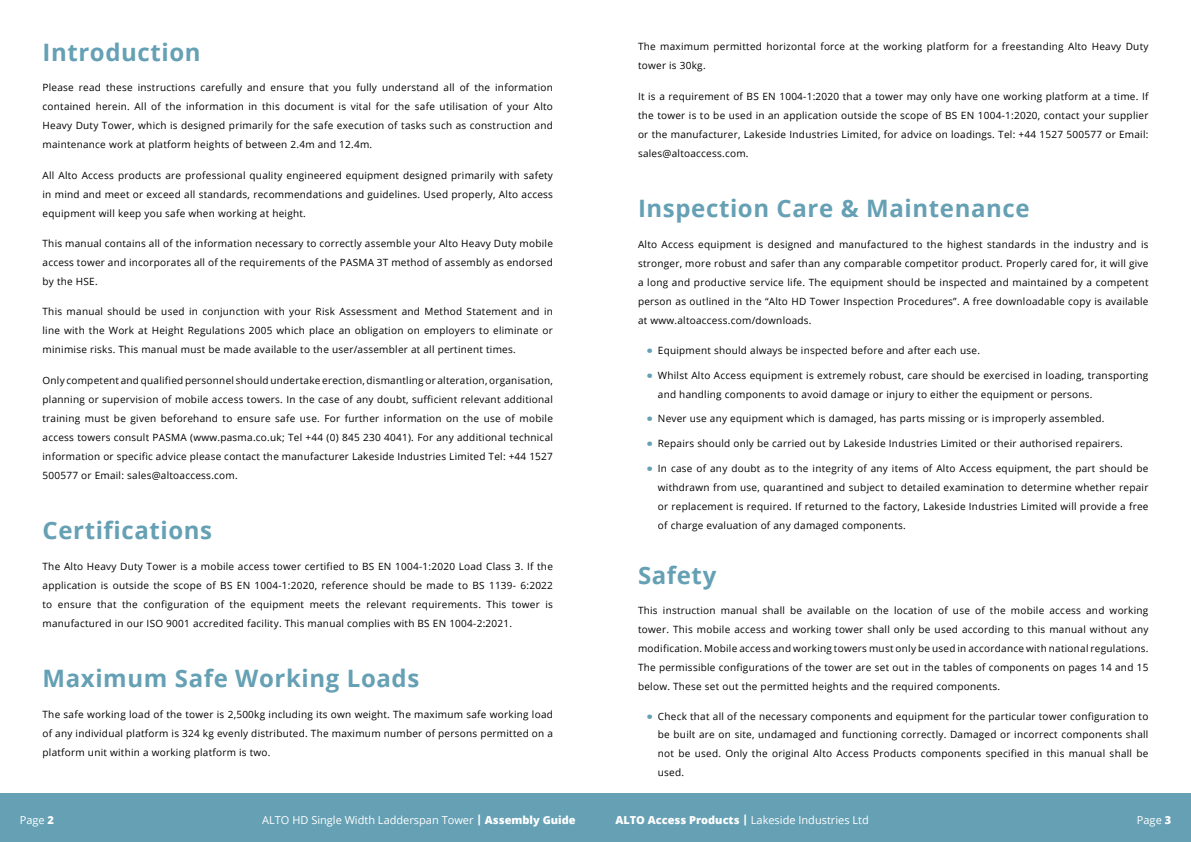
<style>
.page{position:relative;width:1191px;height:842px;background:#fff}
.page>*{position:absolute;margin:0;border:0;box-sizing:border-box;transform-origin:0 0}
.t1{font:700 24px "Open Sans";letter-spacing:.025em;color:#65a0b4}
.t2{font:800 23px "Open Sans";color:#65a0b4}
.t3{font:11px "Open Sans";color:#fff}
.t4{font:10px/19px "Open Sans";letter-spacing:.025em;color:#000;text-align:justify}
.s1{font-weight:800}
</style>
<div class="page">
<div style="left:0;top:794px;width:595px;height:48px;background:#65a0b4"></div>
<div style="left:595px;top:794px;width:596px;height:48px;background:#65a0b4"></div>
<p class="t1" style="left:43px;top:35px;width:160px">Introduction</p>
<p class="t4" style="left:43px;top:78px;width:512px">Please read these instructions carefully and ensure that you fully understand all of the information contained herein. All of the information in this document is vital for the safe utilisation of your Alto Heavy Duty Tower, which is designed primarily for the safe execution of tasks such as construction and maintenance work at platform heights of between 2.4m and 12.4m.</p>
<p class="t4" style="left:43px;top:165px;width:512px">All Alto Access products are professional quality engineered equipment designed primarily with safety in mind and meet or exceed all standards, recommendations and guidelines. Used properly, Alto access equipment will keep you safe when working at height.</p>
<p class="t4" style="left:43px;top:234px;width:512px">This manual contains all of the information necessary to correctly assemble your Alto Heavy Duty mobile access tower and incorporates all of the requirements of the PASMA 3T method of assembly as endorsed by the HSE.</p>
<p class="t4" style="left:43px;top:302px;width:512px">This manual should be used in conjunction with your Risk Assessment and Method Statement and in line with the Work at Height Regulations 2005 which place an obligation on employers to eliminate or minimise risks. This manual must be made available to the user/assembler at all pertinent times.</p>
<p class="t4" style="left:43px;top:370px;width:512px">Only competent and qualified personnel should undertake erection, dismantling or alteration, organisation, planning or supervision of mobile access towers. In the case of any doubt, sufficient relevant additional training must be given beforehand to ensure safe use. For further information on the use of mobile access towers consult PASMA (www.pasma.co.uk; Tel +44 (0) 845 230 4041). For any additional technical information or specific advice please contact the manufacturer Lakeside Industries Limited Tel: +44 1527<br>500577 or Email: sales@altoaccess.com.</p>
<p class="t1" style="left:43px;top:514px;width:171px">Certifications</p>
<p class="t4" style="left:43px;top:556px;width:512px">The Alto Heavy Duty Tower is a mobile access tower certified to BS EN 1004-1:2020 Load Class 3. If the application is outside the scope of BS EN 1004-1:2020, reference should be made to BS 1139- 6:2022 to ensure that the configuration of the equipment meets the relevant requirements. This tower is manufactured in our ISO 9001 accredited facility. This manual complies with BS EN 1004-2:2021.</p>
<p class="t1" style="left:43px;top:662px;width:378px">Maximum Safe Working Loads</p>
<p class="t4" style="left:43px;top:704px;width:512px">The safe working load of the tower is 2,500kg including its own weight. The maximum safe working load of any individual platform is 324 kg evenly distributed. The maximum number of persons permitted on a platform unit within a working platform is two.</p>
<p class="t3" style="left:20px;top:813px;width:36px">Page <span class="s1">2</span></p>
<p class="t3" style="left:262px;top:813px;width:315px">ALTO HD Single Width Ladderspan Tower <span class="s1">| Assembly Guide</span></p>
<p class="t4" style="left:638px;top:37px;width:512px">The maximum permitted horizontal force at the working platform for a freestanding Alto Heavy Duty tower is 30kg.</p>
<p class="t4" style="left:638px;top:86px;width:512px">It is a requirement of BS EN 1004-1:2020 that a tower may only have one working platform at a time. If the tower is to be used in an application outside the scope of BS EN 1004-1:2020, contact your supplier or the manufacturer, Lakeside Industries Limited, for advice on loadings. Tel: +44 1527 500577 or Email: sales@altoaccess.com.</p>
<p class="t1" style="left:638px;top:192px;width:393px">Inspection Care &amp; Maintenance</p>
<p class="t4" style="left:638px;top:234px;width:512px">Alto Access equipment is designed and manufactured to the highest standards in the industry and is stronger, more robust and safer than any comparable competitor product. Properly cared for, it will give a long and productive service life. The equipment should be inspected and maintained by a competent person as outlined in the “Alto HD Tower Inspection Procedures”. A free downloadable copy is available at www.altoaccess.com/downloads.</p>
<p class="t2" style="left:646px;top:333px;width:8px">·</p>
<p class="t4" style="left:658px;top:340px;width:324px">Equipment should always be inspected before and after each use.</p>
<p class="t2" style="left:646px;top:358px;width:8px">·</p>
<p class="t4" style="left:658px;top:365px;width:492px">Whilst Alto Access equipment is extremely robust, care should be exercised in loading, transporting and handling components to avoid damage or injury to either the equipment or persons.</p>
<p class="t2" style="left:646px;top:401px;width:8px">·</p>
<p class="t4" style="left:658px;top:409px;width:448px">Never use any equipment which is damaged, has parts missing or is improperly assembled.</p>
<p class="t2" style="left:646px;top:426px;width:8px">·</p>
<p class="t4" style="left:658px;top:433px;width:466px">Repairs should only be carried out by Lakeside Industries Limited or their authorised repairers.</p>
<p class="t2" style="left:646px;top:451px;width:8px">·</p>
<p class="t4" style="left:658px;top:458px;width:492px">In case of any doubt as to the integrity of any items of Alto Access equipment, the part should be withdrawn from use, quarantined and subject to detailed examination to determine whether repair or replacement is required. If returned to the factory, Lakeside Industries Limited will provide a free of charge evaluation of any damaged components.</p>
<p class="t1" style="left:638px;top:558px;width:80px">Safety</p>
<p class="t4" style="left:638px;top:601px;width:512px">This instruction manual shall be available on the location of use of the mobile access and working tower. This mobile access and working tower shall only be used according to this manual without any modification. Mobile access and working towers must only be used in accordance with national regulations.<br>The permissible configurations of the tower are set out in the tables of components on pages 14 and 15 below. These set out the permitted heights and the required components.</p>
<p class="t2" style="left:646px;top:699px;width:8px">·</p>
<p class="t4" style="left:658px;top:707px;width:492px;line-height:18.6px">Check that all of the necessary components and equipment for the particular tower configuration to be built are on site, undamaged and functioning correctly. Damaged or incorrect components shall not be used. Only the original Alto Access Products components specified in this manual shall be used.</p>
<p class="t3" style="left:615px;top:813px;width:255px"><span class="s1">ALTO Access Products |</span> Lakeside Industries Ltd</p>
<p class="t3" style="left:1136px;top:813px;width:36px">Page <span class="s1">3</span></p>
</div>
